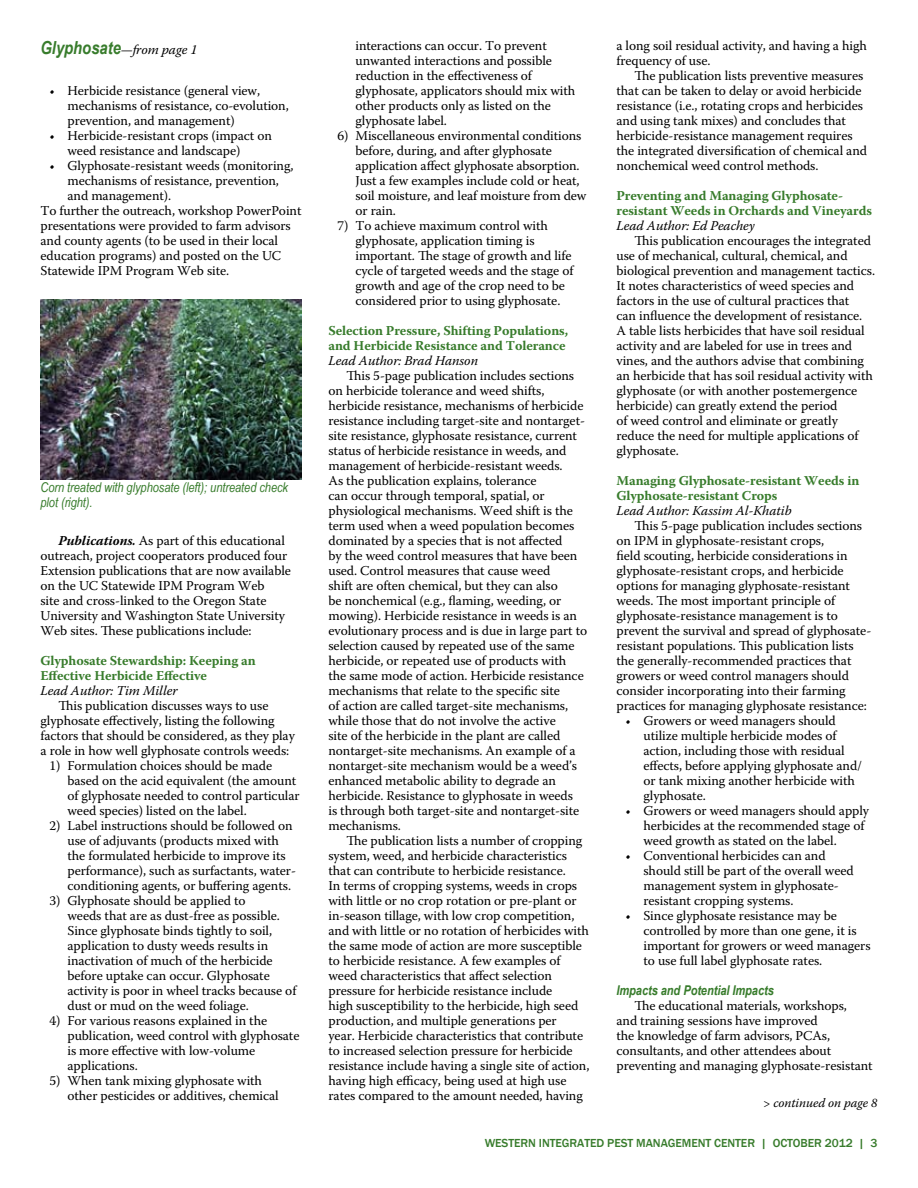
<style>
.page{position:relative;width:918px;height:1188px;background:#fff}
.page>*{position:absolute;margin:0;border:0;box-sizing:border-box;transform-origin:0 0}
.t1{font:italic 700 18px "Arial Narrow";color:#387c2c}
.t2{font:13.5px/15px "Warnock Pro";letter-spacing:-.005em;color:#000}
.t3{font:700 13.5px/15px "Warnock Pro";letter-spacing:-.005em;color:#387c2c}
.t4{font:italic 13.5px "Warnock Pro";letter-spacing:-.005em;color:#000}
.t5{font:italic 13.5px/15px "Arial Narrow";letter-spacing:-.005em;color:#387c2c}
.t6{font:italic 700 13.5px "Arial Narrow";letter-spacing:-.005em;color:#387c2c}
.t7{font:italic 12.75px "Warnock Pro";letter-spacing:-.005em;color:#000}
.t8{font:500 12px "Franklin Gothic";letter-spacing:-.005em;color:#387c2c}
.s1{font-family:"Warnock Pro";font-weight:400;font-size:13.5px;color:#000}
.s2{font-weight:700;font-style:italic}
</style>
<div class="page">
<img style="left:40px;top:299px;width:262px;height:180px">
<h1 class="t1" style="left:40px;top:34px;width:158px">Glyphosate<span class="s1">—from page 1</span></h1>
<p class="t2" style="left:67px;top:83px;width:223px;text-indent:-18px">• Herbicide resistance (general view, mechanisms of resistance, co-evolution, prevention, and management)</p>
<p class="t2" style="left:67px;top:128px;width:206px;text-indent:-18px">• Herbicide-resistant crops (impact on weed resistance and landscape)</p>
<p class="t2" style="left:49px;top:158px;width:245px">• Glyphosate-resistant weeds (monitoring,</p>
<p class="t2" style="left:67px;top:173px;width:213px">mechanisms of resistance, prevention,</p>
<p class="t2" style="left:67px;top:188px;width:105px">and management).</p>
<p class="t2" style="left:40px;top:203px;width:262px">To further the outreach, workshop PowerPoint</p>
<p class="t2" style="left:40px;top:218px;width:252px">presentations were provided to farm advisors</p>
<p class="t2" style="left:40px;top:233px;width:239px">and county agents (to be used in their local</p>
<p class="t2" style="left:40px;top:248px;width:242px">education programs) and posted on the UC</p>
<p class="t2" style="left:40px;top:263px;width:190px">Statewide IPM Program Web site.</p>
<p class="t5" style="left:41px;top:479px;width:249px">Corn treated with glyphosate (left); untreated check plot (right).</p>
<p class="t2" style="left:40px;top:533px;width:252px;text-indent:18px"><span class="s2">Publications.</span> As part of this educational outreach, project cooperators produced four Extension publications that are now available on the UC Statewide IPM Program Web<br>site and cross-linked to the Oregon State University and Washington State University Web sites. These publications include:</p>
<p class="t3" style="left:40px;top:653px;width:217px">Glyphosate Stewardship: Keeping an<br>Effective Herbicide Effective</p>
<p class="t4" style="left:40px;top:682px;width:139px">Lead Author: Tim Miller</p>
<p class="t2" style="left:40px;top:698px;width:256px;text-indent:18px">This publication discusses ways to use glyphosate effectively, listing the following factors that should be considered, as they play a role in how well glyphosate controls weeds:</p>
<p class="t2" style="left:67px;top:758px;width:234px;text-indent:-18px">1) Formulation choices should be made based on the acid equivalent (the amount of glyphosate needed to control particular weed species) listed on the label.</p>
<p class="t2" style="left:67px;top:818px;width:230px;text-indent:-18px">2) Label instructions should be followed on use of adjuvants (products mixed with the formulated herbicide to improve its performance), such as surfactants, water&shy;conditioning agents, or buffering agents.</p>
<p class="t2" style="left:67px;top:893px;width:230px;text-indent:-18px">3) Glyphosate should be applied to<br>weeds that are as dust-free as possible.<br>Since glyphosate binds tightly to soil, application to dusty weeds results in inactivation of much of the herbicide before uptake can occur. Glyphosate activity is poor in wheel tracks because of dust or mud on the weed foliage.</p>
<p class="t2" style="left:67px;top:1013px;width:234px;text-indent:-18px">4) For various reasons explained in the publication, weed control with glyphosate is more effective with low-volume applications.</p>
<p class="t2" style="left:67px;top:1073px;width:213px;text-indent:-18px">5) When tank mixing glyphosate with other pesticides or additives, chemical</p>
<p class="t2" style="left:355px;top:38px;width:221px">interactions can occur. To prevent unwanted interactions and possible reduction in the effectiveness of glyphosate, applicators should mix with other products only as listed on the glyphosate label.</p>
<p class="t2" style="left:355px;top:128px;width:233px;text-indent:-18px">6) Miscellaneous environmental conditions before, during, and after glyphosate application affect glyphosate absorption.<br>Just a few examples include cold or heat, soil moisture, and leaf moisture from dew or rain.</p>
<p class="t2" style="left:355px;top:218px;width:219px;text-indent:-18px">7) To achieve maximum control with glyphosate, application timing is important. The stage of growth and life cycle of targeted weeds and the stage of growth and age of the crop need to be considered prior to using glyphosate.</p>
<p class="t3" style="left:328px;top:323px;width:241px">Selection Pressure, Shifting Populations, and Herbicide Resistance and Tolerance</p>
<p class="t4" style="left:328px;top:353px;width:151px">Lead Author: Brad Hanson</p>
<p class="t2" style="left:328px;top:368px;width:260px;text-indent:18px">This 5-page publication includes sections on herbicide tolerance and weed shifts, herbicide resistance, mechanisms of herbicide resistance including target-site and nontarget&shy;site resistance, glyphosate resistance, current status of herbicide resistance in weeds, and management of herbicide-resistant weeds.<br>As the publication explains, tolerance<br>can occur through temporal, spatial, or physiological mechanisms. Weed shift is the term used when a weed population becomes dominated by a species that is not affected<br>by the weed control measures that have been used. Control measures that cause weed<br>shift are often chemical, but they can also<br>be nonchemical (e.g., flaming, weeding, or mowing). Herbicide resistance in weeds is an evolutionary process and is due in large part to selection caused by repeated use of the same herbicide, or repeated use of products with the same mode of action. Herbicide resistance mechanisms that relate to the specific site<br>of action are called target-site mechanisms, while those that do not involve the active<br>site of the herbicide in the plant are called nontarget-site mechanisms. An example of a nontarget-site mechanism would be a weed’s enhanced metabolic ability to degrade an herbicide. Resistance to glyphosate in weeds<br>is through both target-site and nontarget-site mechanisms.</p>
<p class="t2" style="left:328px;top:833px;width:262px;text-indent:18px">The publication lists a number of cropping system, weed, and herbicide characteristics that can contribute to herbicide resistance.<br>In terms of cropping systems, weeds in crops with little or no crop rotation or pre-plant or in-season tillage, with low crop competition, and with little or no rotation of herbicides with the same mode of action are more susceptible to herbicide resistance. A few examples of weed characteristics that affect selection pressure for herbicide resistance include<br>high susceptibility to the herbicide, high seed production, and multiple generations per<br>year. Herbicide characteristics that contribute to increased selection pressure for herbicide resistance include having a single site of action, having high efficacy, being used at high use rates compared to the amount needed, having</p>
<p class="t2" style="left:616px;top:38px;width:252px">a long soil residual activity, and having a high frequency of use.</p>
<p class="t2" style="left:616px;top:68px;width:252px;text-indent:18px">The publication lists preventive measures that can be taken to delay or avoid herbicide resistance (i.e., rotating crops and herbicides and using tank mixes) and concludes that herbicide-resistance management requires the integrated diversification of chemical and nonchemical weed control methods.</p>
<p class="t3" style="left:616px;top:188px;width:257px">Preventing and Managing Glyphosate&shy;resistant Weeds in Orchards and Vineyards</p>
<p class="t4" style="left:616px;top:218px;width:140px">Lead Author: Ed Peachey</p>
<p class="t2" style="left:616px;top:233px;width:260px;text-indent:18px">This publication encourages the integrated use of mechanical, cultural, chemical, and biological prevention and management tactics.<br>It notes characteristics of weed species and factors in the use of cultural practices that<br>can influence the development of resistance.<br>A table lists herbicides that have soil residual activity and are labeled for use in trees and vines, and the authors advise that combining an herbicide that has soil residual activity with glyphosate (or with another postemergence herbicide) can greatly extend the period<br>of weed control and eliminate or greatly reduce the need for multiple applications of glyphosate.</p>
<p class="t3" style="left:616px;top:473px;width:244px">Managing Glyphosate-resistant Weeds in<br>Glyphosate-resistant Crops</p>
<p class="t4" style="left:616px;top:503px;width:177px">Lead Author: Kassim Al-Khatib</p>
<p class="t2" style="left:616px;top:518px;width:256px;text-indent:18px">This 5-page publication includes sections on IPM in glyphosate-resistant crops,<br>field scouting, herbicide considerations in glyphosate-resistant crops, and herbicide options for managing glyphosate-resistant weeds. The most important principle of glyphosate-resistance management is to prevent the survival and spread of glyphosate&shy;resistant populations. This publication lists the generally-recommended practices that growers or weed control managers should consider incorporating into their farming practices for managing glyphosate resistance:</p>
<p class="t2" style="left:643px;top:713px;width:220px;text-indent:-18px">• Growers or weed managers should utilize multiple herbicide modes of action, including those with residual effects, before applying glyphosate and/ or tank mixing another herbicide with glyphosate.</p>
<p class="t2" style="left:643px;top:803px;width:227px;text-indent:-18px">• Growers or weed managers should apply herbicides at the recommended stage of weed growth as stated on the label.</p>
<p class="t2" style="left:643px;top:848px;width:212px;text-indent:-18px">• Conventional herbicides can and should still be part of the overall weed management system in glyphosate&shy;resistant cropping systems.</p>
<p class="t2" style="left:643px;top:908px;width:229px;text-indent:-18px">• Since glyphosate resistance may be controlled by more than one gene, it is important for growers or weed managers to use full label glyphosate rates.</p>
<p class="t6" style="left:616px;top:980px;width:159px">Impacts and Potential Impacts</p>
<p class="t2" style="left:616px;top:998px;width:258px;text-indent:18px">The educational materials, workshops,<br>and training sessions have improved<br>the knowledge of farm advisors, PCAs, consultants, and other attendees about preventing and managing glyphosate-resistant</p>
<p class="t7" style="left:763px;top:1096px;width:116px">&gt; continued on page 8</p>
<p class="t8" style="left:485px;top:1135px;width:394px">WESTERN INTEGRATED PEST MANAGEMENT CENTER | OCTOBER 2012 | 3</p>
</div>
